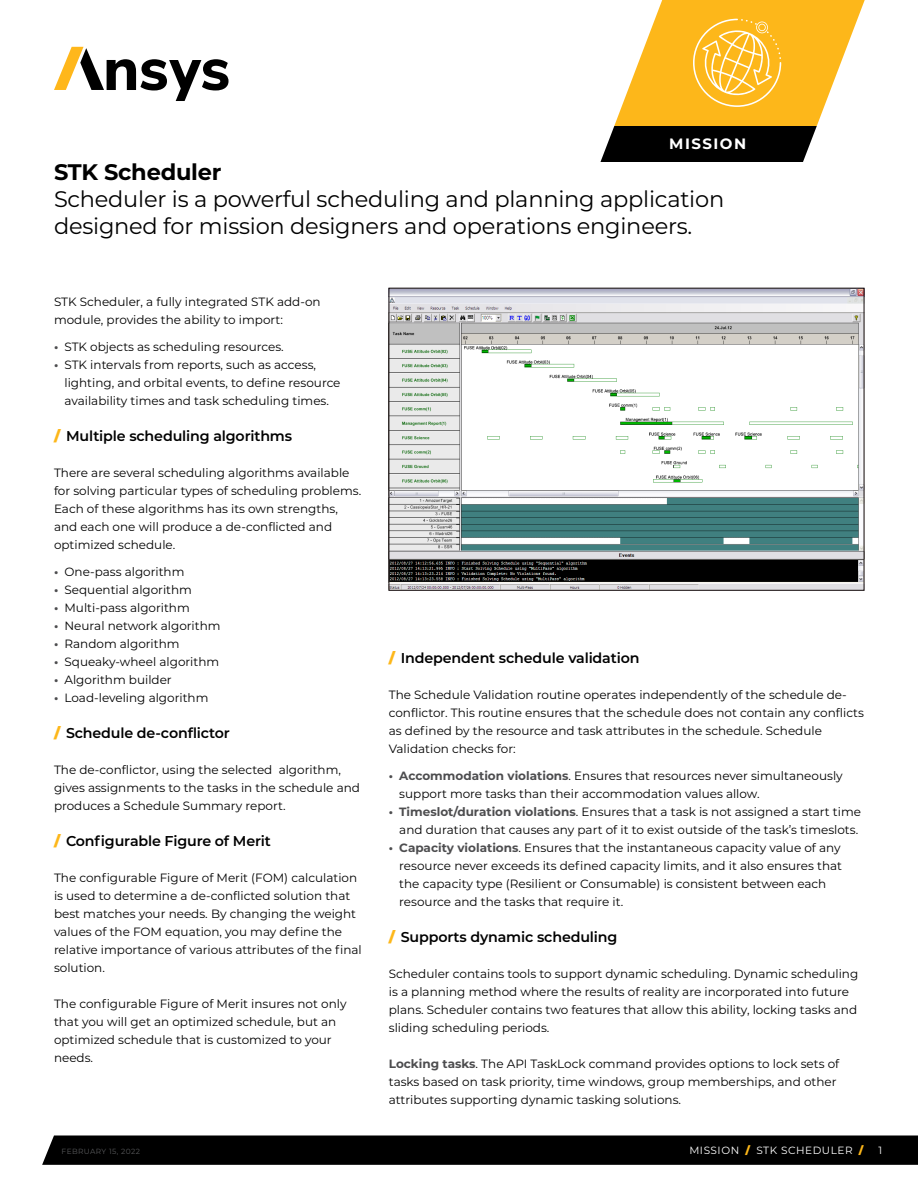
<style>
.page{position:relative;width:918px;height:1188px;background:#fff}
.page>*{position:absolute;margin:0;border:0;box-sizing:border-box;transform-origin:0 0}
.Heading_1b{font:22.5px/27px "Montserrat";letter-spacing:-.01em;color:#000}
.Heading_1{font:700 22.5px "Montserrat";letter-spacing:-.01em;color:#000}
.t1{font:700 15px "Montserrat";letter-spacing:.1em;color:#fff}
.t2{font:600 14.25px "Montserrat";letter-spacing:-.01em;color:#000}
.t3{font:12px/18px "Montserrat";color:#000}
.t4{font:10.5px "Montserrat";letter-spacing:.05em;color:#fff}
.t5{font:900 10.5px "Montserrat";color:#fdb71a}
.t6{font:7.5px "Montserrat";letter-spacing:.05em;color:#58595b}
.s1{font-weight:700;color:#4d4d4f}
.s2{font-weight:900;color:#fdb71a}
</style>
<div class="page">
<svg style="left:42px;top:1135px;width:876px;height:30px;background:#080808"></svg>
<svg style="left:600px;top:0;width:265px;height:162px"></svg>
<svg style="left:54px;top:47px;width:175px;height:54px"></svg>
<img style="left:391px;top:290px;width:471px;height:298px">
<p class="t1" style="left:669px;top:133px;width:79px">MISSION</p>
<p class="Heading_1" style="left:54px;top:156px;width:169px">STK Scheduler</p>
<p class="Heading_1b" style="left:54px;top:185px;width:672px">Scheduler is a powerful scheduling and planning application designed for mission designers and operations engineers.</p>
<p class="t3" style="left:54px;top:292px;width:268px">STK Scheduler, a fully integrated STK add-on module, provides the ability to import:</p>
<p class="t3" style="left:54px;top:337px;width:231px"><span class="s1">•</span> STK objects as scheduling resources.</p>
<p class="t3" style="left:64px;top:355px;width:278px;text-indent:-10px"><span class="s1">•</span> STK intervals from reports, such as access, lighting, and orbital events, to define resource availability times and task scheduling times.</p>
<p class="t2" style="left:54px;top:426px;width:240px"><span class="s2">/</span> Multiple scheduling algorithms</p>
<p class="t3" style="left:54px;top:463px;width:309px">There are several scheduling algorithms available for solving particular types of scheduling problems.<br>Each of these algorithms has its own strengths, and each one will produce a de-conflicted and optimized schedule.</p>
<p class="t3" style="left:54px;top:562px;width:132px"><span class="s1">•</span> One-pass algorithm</p>
<p class="t3" style="left:54px;top:580px;width:139px"><span class="s1">•</span> Sequential algorithm</p>
<p class="t3" style="left:54px;top:598px;width:137px"><span class="s1">•</span> Multi-pass algorithm</p>
<p class="t3" style="left:54px;top:616px;width:168px"><span class="s1">•</span> Neural network algorithm</p>
<p class="t3" style="left:54px;top:634px;width:127px"><span class="s1">•</span> Random algorithm</p>
<p class="t3" style="left:54px;top:652px;width:167px"><span class="s1">•</span> Squeaky-wheel algorithm</p>
<p class="t3" style="left:54px;top:670px;width:119px"><span class="s1">•</span> Algorithm builder</p>
<p class="t3" style="left:54px;top:688px;width:156px"><span class="s1">•</span> Load-leveling algorithm</p>
<p class="t2" style="left:54px;top:723px;width:177px"><span class="s2">/</span> Schedule de-conflictor</p>
<p class="t3" style="left:54px;top:760px;width:308px">The de-conflictor, using the selected algorithm, gives assignments to the tasks in the schedule and produces a Schedule Summary report.</p>
<p class="t2" style="left:54px;top:831px;width:218px"><span class="s2">/</span> Configurable Figure of Merit</p>
<p class="t3" style="left:54px;top:868px;width:309px">The configurable Figure of Merit (FOM) calculation is used to determine a de-conflicted solution that best matches your needs. By changing the weight values of the FOM equation, you may define the relative importance of various attributes of the final solution.</p>
<p class="t3" style="left:54px;top:994px;width:294px">The configurable Figure of Merit insures not only that you will get an optimized schedule, but an optimized schedule that is customized to your needs.</p>
<p class="t2" style="left:389px;top:648px;width:252px"><span class="s2">/</span> Independent schedule validation</p>
<p class="t3" style="left:389px;top:685px;width:477px">The Schedule Validation routine operates independently of the schedule de&shy;conflictor. This routine ensures that the schedule does not contain any conflicts as defined by the resource and task attributes in the schedule. Schedule Validation checks for:</p>
<p class="t3" style="left:399px;top:766px;width:445px;text-indent:-10px"><span class="s1">• Accommodation violations</span>. E nsures that resources never simultaneously support more tasks than their accommodation values allow.</p>
<p class="t3" style="left:389px;top:802px;width:474px;text-align:right"><span class="s1">• Timeslot/duration violations</span>. E nsures that a task is not assigned a start time and duration that causes any part of it to exist outside of the task’s timeslots.</p>
<p class="t3" style="left:399px;top:838px;width:444px;text-indent:-10px"><span class="s1">• Capacity violations</span>. E nsures that the instantaneous capacity value of any resource never exceeds its defined capacity limits, and it also ensures that the capacity type (Resilient or Consumable) is consistent between each resource and the tasks that require it.</p>
<p class="t2" style="left:389px;top:927px;width:230px"><span class="s2">/</span> Supports dynamic scheduling</p>
<p class="t3" style="left:389px;top:964px;width:471px">Scheduler contains tools to support dynamic scheduling. Dynamic scheduling is a planning method where the results of reality are incorporated into future plans. Scheduler contains two features that allow this ability, locking tasks and sliding scheduling periods.</p>
<p class="t3" style="left:389px;top:1054px;width:452px"><span class="s1">Locking tasks</span>. The API TaskLock command provides options to lock sets of tasks based on task priority, time windows, group memberships, and other attributes supporting dynamic tasking solutions.</p>
<p class="t6" style="left:62px;top:1146px;width:80px">February 15, 2022</p>
<p class="t4" style="left:689px;top:1143px;width:154px">MISSION <span class="s2">/</span> STK SCHEDU LER</p>
<p class="t5" style="left:859px;top:1142px;width:6px">/</p>
<p class="t4" style="left:878px;top:1143px;width:5px">1</p>
</div>
